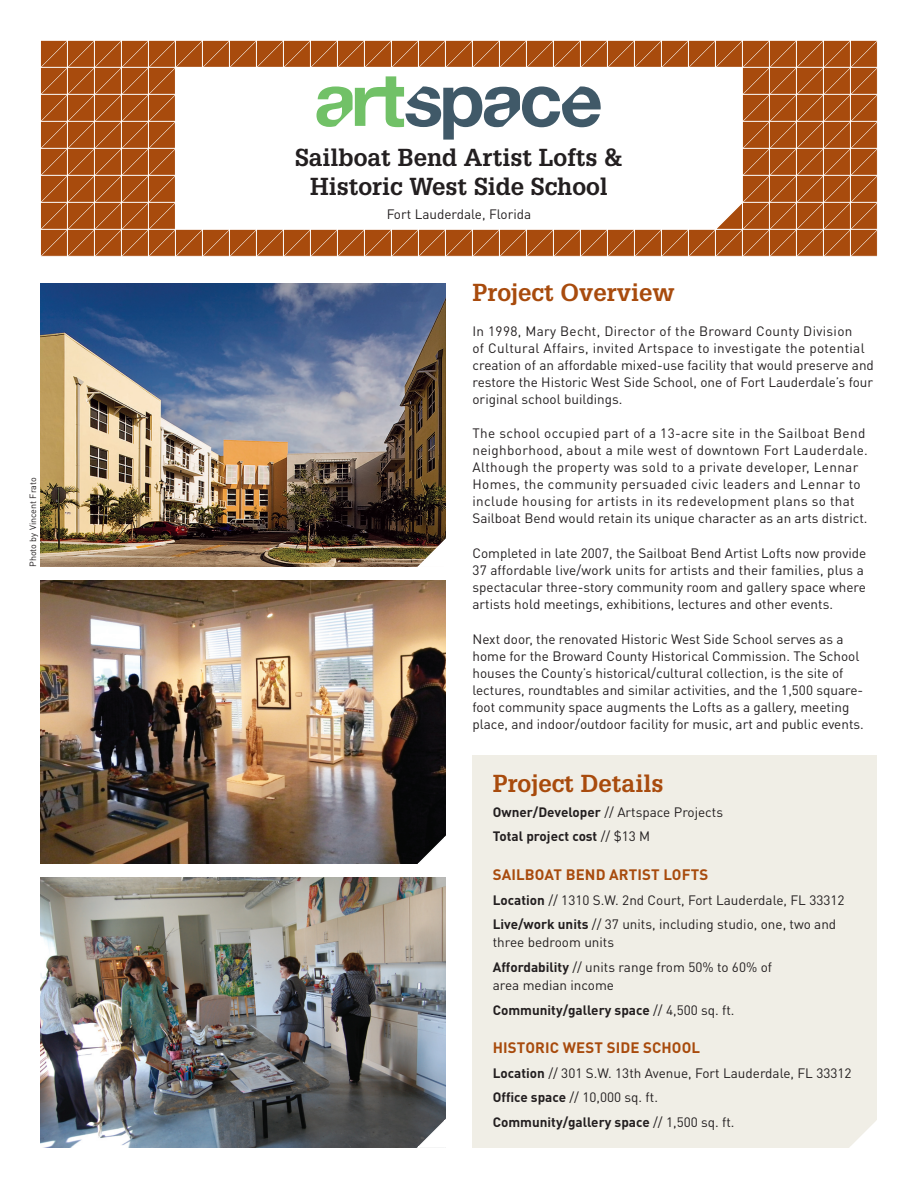
<style>
.page{position:relative;width:918px;height:1188px;background:#fff}
.page>*{position:absolute;margin:0;border:0;box-sizing:border-box;transform-origin:0 0}
.t1{font:700 24px/28.8px "Glypha LT Std";color:#231f20;text-align:center}
.t2{font:700 24px "Glypha LT Std";color:#a84b0d}
.t3{font:700 15px "DINOT";letter-spacing:.01em;color:#a84b0d}
.t4{font:13.5px/17px "DINOT";color:#231f20}
.t5{font:13.5px/17px "DINOT";letter-spacing:.025em;color:#231f20}
.t6{font:700 13.5px/24.8px "DINOT";color:#231f20}
.t7{font:9px "DINOT";color:#231f20}
.s1{font-weight:400}
.s2{font-weight:700}
</style>
<div class="page">
<svg style="left:41px;top:40px;width:837px;height:217px"></svg>
<div style="left:472px;top:755px;width:406px;height:393px;background:#f0eee6"></div>
<svg style="left:849px;top:1117px;width:29px;height:31px"></svg>
<img style="left:40px;top:580px;width:406px;height:284px">
<img style="left:40px;top:284px;width:406px;height:283px">
<img style="left:40px;top:878px;width:406px;height:270px">
<svg style="left:416px;top:536px;width:30px;height:31px"></svg>
<svg style="left:416px;top:833px;width:30px;height:31px"></svg>
<svg style="left:416px;top:1117px;width:30px;height:31px"></svg>
<p class="t7" style="left:30px;top:567px;width:91px;rotate:-90deg">Photo by Vincent Frato</p>
<h1 class="t1" style="left:295px;top:146px;width:329px">Sailboat Bend Artist Lofts &amp;<br>Historic West Side School</h1>
<p class="t4" style="left:387px;top:207px;width:146px">Fort Lauderdale, Florida</p>
<h1 class="t2" style="left:472px;top:283px;width:204px">Project Overview</h1>
<p class="t4" style="left:472px;top:324px;width:403px">In 1998, Mary Becht, Director of the Broward County Division<br>of Cultural Affairs, invited Artspace to investigate the potential creation of an affordable mixed-use facility that would preserve and restore the Historic West Side School, one of Fort Lauderdale’s four original school buildings.</p>
<p class="t5" style="left:472px;top:427px;width:397px">The school occupied part of a 13-acre site in the Sailboat Bend neighborhood, about a mile west of downtown Fort Lauderdale.<br>Although the property was sold to a private developer, Lennar Homes, the community persuaded civic leaders and Lennar to include housing for artists in its redevelopment plans so that Sailboat Bend would retain its unique character as an arts district.</p>
<p class="t4" style="left:472px;top:546px;width:395px">Completed in late 2007, the Sailboat Bend Artist Lofts now provide 37 affordable live/work units for artists and their families, plus a spectacular three-story community room and gallery space where artists hold meetings, exhibitions, lectures and other events.</p>
<p class="t4" style="left:472px;top:632px;width:393px">Next door, the renovated Historic West Side School serves as a home for the Broward County Historical Commission. The School houses the County’s historical/cultural collection, is the site of lectures, roundtables and similar activities, and the 1,500 square&shy;foot community space augments the Lofts as a gallery, meeting place, and indoor/outdoor facility for music, art and public events.</p>
<h1 class="t2" style="left:493px;top:775px;width:172px">Project Details</h1>
<p class="t6" style="left:493px;top:801px;width:232px">Owner/Developer <span class="s1">// Artspace Projects<br></span>Total project cost <span class="s1">// $13 M</span></p>
<p class="t3" style="left:493px;top:869px;width:217px">SAILBOAT BEND ARTIST LOFTS</p>
<p class="t4" style="left:493px;top:889px;width:353px;line-height:24.8px"><span class="s2">Location</span> // 1310 S.W. 2nd Court, Fort Lauderdale, FL 33312<br><span class="s2">Live/work units</span> // 37 units, including studio, one, two and</p>
<p class="t4" style="left:493px;top:931px;width:281px;line-height:24.8px">three bedroom units<br><span class="s2">Affordability</span> // units range from 50% to 60% of</p>
<p class="t4" style="left:493px;top:974px;width:243px;line-height:24.8px">area median income<br><span class="s2">Community/gallery space</span> // 4,500 sq. ft.</p>
<p class="t3" style="left:493px;top:1042px;width:209px">HISTORIC WEST SIDE SCHOOL</p>
<p class="t4" style="left:493px;top:1062px;width:360px;line-height:24.8px"><span class="s2">Location</span> // 301 S.W. 13th Avenue, Fort Lauderdale, FL 33312<br><span class="s2">Office space</span> // 10,000 sq. ft.<br><span class="s2">Community/gallery space</span> // 1,500 sq. ft.</p>
</div>
